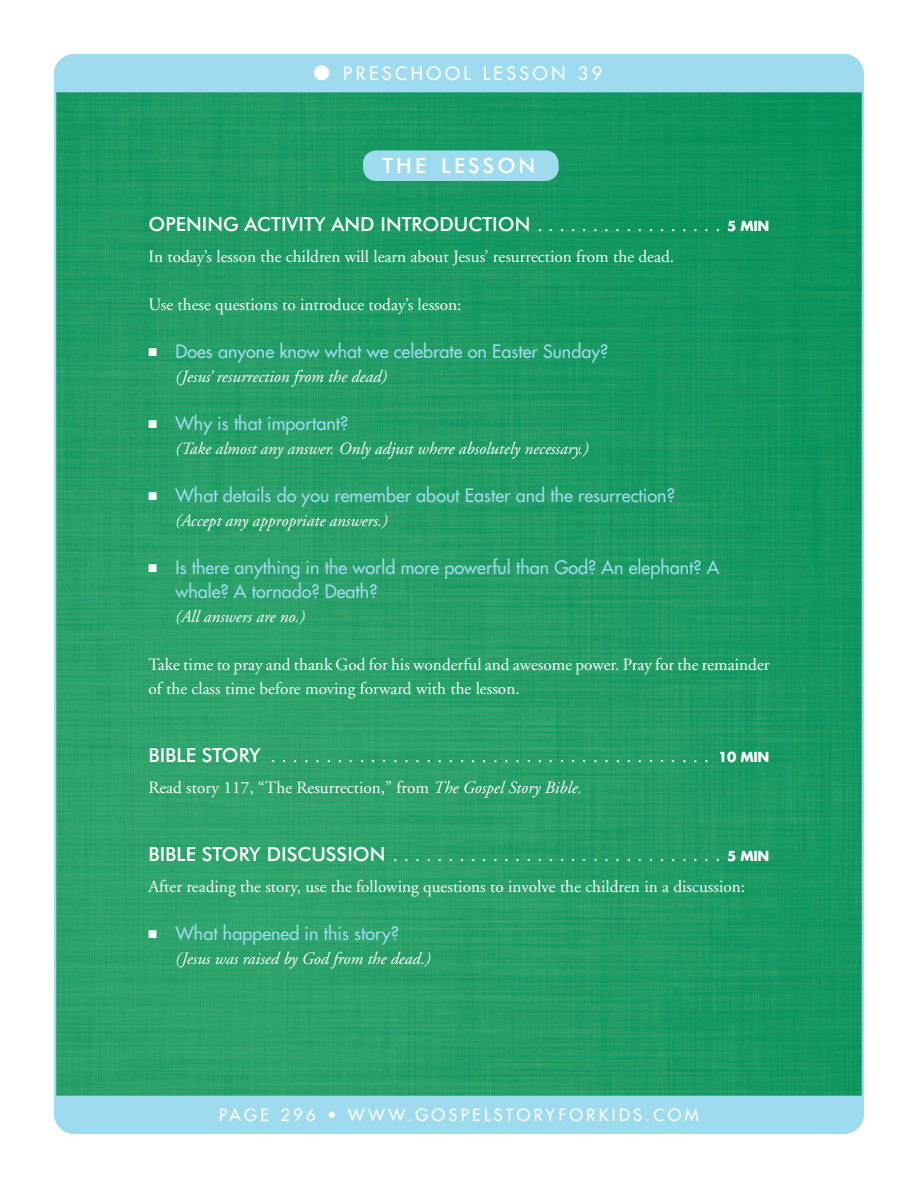
<style>
.page{position:relative;width:918px;height:1188px;background:#fff}
.page>*{position:absolute;margin:0;border:0;box-sizing:border-box;transform-origin:0 0}
.HEAD{font:500 21px "Futura BT";letter-spacing:.145em;color:#fff}
.SUB_1{font:19.5px "Adobe Garamond";color:#fff}
.SUB_1-2{font:500 19.5px "Futura BT";color:#fff}
.t1{font:18px/24px "Futura";color:#9edbee}
.t2{font:18px "Futura";letter-spacing:.2em;color:#fff}
.TXT{font:17.25px/24px "Adobe Garamond";color:#fff}
.Bulleted_Answer{font:italic 17.25px "Adobe Garamond";color:#fff}
.t3{font:16.5px "Futura";letter-spacing:.2em;color:#fff}
.s1{font-family:"Adobe Garamond";font-weight:400}
.s2{font-family:"Futura";font-weight:700;font-size:13.5px}
.s3{color:#fff}
.s4{font-family:"Futura BT";font-weight:500}
.s5{font-style:italic}
</style>
<div class="page">
<img style="left:57px;top:92px;width:804px;height:1004px">
<div style="left:54px;top:54px;width:810px;height:38px;background:#9edbee"></div>
<div style="left:363px;top:150px;width:196px;height:31px;background:#9edbee;border-radius:14px"></div>
<div style="left:54px;top:1096px;width:810px;height:38px;background:#9edbee"></div>
<p class="t2" style="left:314px;top:62px;width:290px">● PRESCHOOL LESSON 39</p>
<p class="HEAD" style="left:383px;top:153px;width:154px">THE LESSON</p>
<p class="SUB_1-2" style="left:148px;top:212px;width:623px">OPENING ACTIVITY AND INTRODUCTION <span class="s1">. . . . . . . . . . . . . . . . .</span> <span class="s2">5 MIN</span></p>
<p class="TXT" style="left:148px;top:245px;width:527px">In today’s lesson the children will learn about Jesus’ resurrection from the dead.</p>
<p class="TXT" style="left:148px;top:293px;width:315px">Use these questions to introduce today’s lesson:</p>
<p class="t1" style="left:148px;top:339px;width:461px"><span class="s3">■</span> Does anyone know what we celebrate on Easter Sunday?</p>
<p class="Bulleted_Answer" style="left:176px;top:367px;width:213px">(Jesus’ resurrection from the dead)</p>
<p class="t1" style="left:148px;top:411px;width:201px"><span class="s3">■</span> Why is that important?</p>
<p class="Bulleted_Answer" style="left:176px;top:439px;width:415px">(Take almost any answer. Only adjust where absolutely necessary.)</p>
<p class="t1" style="left:148px;top:483px;width:528px"><span class="s3">■</span> What details do you remember about Easter and the resurrection?</p>
<p class="Bulleted_Answer" style="left:176px;top:511px;width:214px">(Accept any appropriate answers.)</p>
<p class="t1" style="left:176px;top:555px;width:546px;text-indent:-27px"><span class="s3">■</span> Is there anything in the world more powerful than God? An elephant? A whale? A tornado? Death?</p>
<p class="Bulleted_Answer" style="left:176px;top:607px;width:131px">(All answers are no.)</p>
<p class="TXT" style="left:148px;top:653px;width:623px">Take time to pray and thank God for his wonderful and awesome power. Pray for the remainder of the class time before moving forward with the lesson.</p>
<p class="SUB_1" style="left:148px;top:746px;width:623px"><span class="s4">BIBLE STORY</span> ........................................ <span class="s2">10 MIN</span></p>
<p class="TXT" style="left:148px;top:776px;width:435px">Read story 117, “The Resurrection,” from <span class="s5">The Gospel Story Bible.</span></p>
<p class="SUB_1" style="left:148px;top:845px;width:623px"><span class="s4">BIBLE STORY DISCUSSION</span> .............................. <span class="s2">5 MIN</span></p>
<p class="TXT" style="left:148px;top:875px;width:598px">After reading the story, use the following questions to involve the children in a discussion:</p>
<p class="t1" style="left:148px;top:921px;width:252px"><span class="s3">■</span> What happened in this story?</p>
<p class="Bulleted_Answer" style="left:176px;top:949px;width:257px">(Jesus was raised by God from the dead.)</p>
<p class="t3" style="left:219px;top:1104px;width:481px">PAGE 296 • WWW.GOSPELSTORYFORKIDS.COM</p>
</div>
